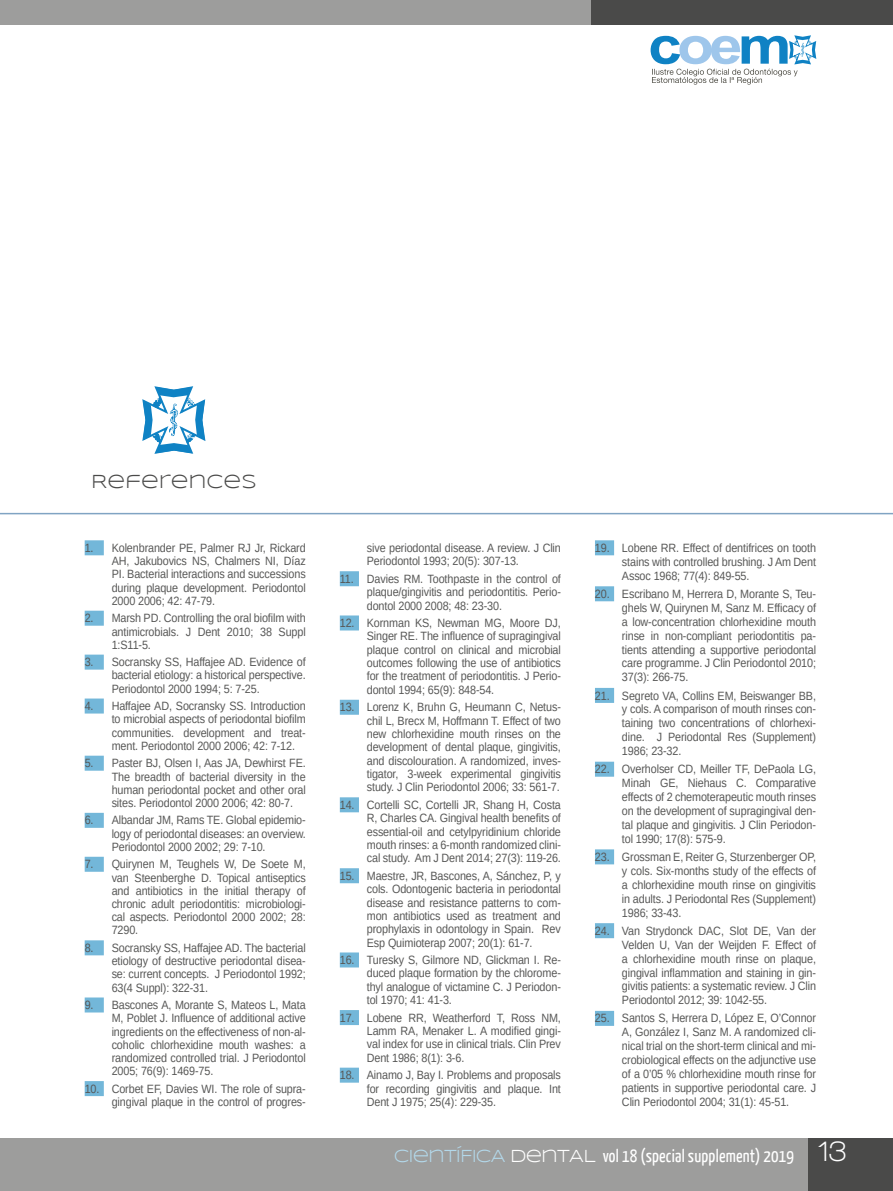
<style>
.page{position:relative;width:893px;height:1191px;background:#fff}
.page>*{position:absolute;margin:0;border:0;box-sizing:border-box;transform-origin:0 0}
.t1{font:19.5px "Syncopate";color:#4a4a49}
.t2{font:18px "Yanone Kaffeesatz";letter-spacing:.01em;color:#fff}
.t3{font:12px/14px "Arimo";letter-spacing:-.01em;color:#575756;text-align:justify;scale:.9 1}
.s1{font-family:"Syncopate";color:#b3d8ea}
.s2{font-family:"Syncopate"}
.s3{font-family:"Walkway";font-weight:700;font-size:30px}
</style>
<div class="page">
<div style="left:0;top:1138px;width:893px;height:53px;background:#9d9d9c"></div>
<div style="left:808px;top:1138px;width:85px;height:53px;background:#4a4a49"></div>
<div style="left:0;top:0;width:893px;height:25px;background:#9d9d9c"></div>
<div style="left:591px;top:0;width:302px;height:25px;background:#4a4a49"></div>
<svg style="left:651px;top:35px;width:165px;height:50px"></svg>
<div style="left:85px;top:540px;width:19px;height:15px;background:#73b7d9"></div>
<div style="left:85px;top:610px;width:19px;height:15px;background:#73b7d9"></div>
<div style="left:85px;top:654px;width:19px;height:15px;background:#73b7d9"></div>
<div style="left:85px;top:698px;width:19px;height:15px;background:#73b7d9"></div>
<div style="left:85px;top:755px;width:19px;height:15px;background:#73b7d9"></div>
<div style="left:85px;top:813px;width:19px;height:15px;background:#73b7d9"></div>
<div style="left:85px;top:856px;width:19px;height:15px;background:#73b7d9"></div>
<div style="left:85px;top:940px;width:19px;height:15px;background:#73b7d9"></div>
<div style="left:85px;top:997px;width:19px;height:15px;background:#73b7d9"></div>
<div style="left:85px;top:1081px;width:19px;height:15px;background:#73b7d9"></div>
<div style="left:340px;top:571px;width:19px;height:15px;background:#73b7d9"></div>
<div style="left:340px;top:615px;width:19px;height:15px;background:#73b7d9"></div>
<div style="left:340px;top:699px;width:19px;height:15px;background:#73b7d9"></div>
<div style="left:340px;top:797px;width:19px;height:15px;background:#73b7d9"></div>
<div style="left:340px;top:868px;width:19px;height:15px;background:#73b7d9"></div>
<div style="left:340px;top:952px;width:19px;height:15px;background:#73b7d9"></div>
<div style="left:340px;top:1010px;width:19px;height:15px;background:#73b7d9"></div>
<div style="left:340px;top:1067px;width:19px;height:15px;background:#73b7d9"></div>
<div style="left:595px;top:540px;width:19px;height:15px;background:#73b7d9"></div>
<div style="left:595px;top:586px;width:19px;height:15px;background:#73b7d9"></div>
<div style="left:595px;top:688px;width:19px;height:15px;background:#73b7d9"></div>
<div style="left:595px;top:761px;width:19px;height:15px;background:#73b7d9"></div>
<div style="left:595px;top:849px;width:19px;height:15px;background:#73b7d9"></div>
<div style="left:595px;top:923px;width:19px;height:15px;background:#73b7d9"></div>
<div style="left:595px;top:1011px;width:19px;height:15px;background:#73b7d9"></div>
<hr style="left:0;top:513px;width:893px;height:1px;background:#80a4c3">
<svg style="left:142px;top:386px;width:64px;height:68px"></svg>
<h1 class="t1" style="left:91px;top:470px;width:167px">REFERENCES</h1>
<p class="t3" style="left:112px;top:541px;width:217px;line-height:13.2px;text-indent:-27px">1. Kolenbrander PE, Palmer RJ Jr, Rickard AH, Jakubovics NS, Chalmers NI, Díaz PI. Bacterial interactions and successions during plaque development. Periodontol 2000 2006; 42: 47-79.</p>
<p class="t3" style="left:112px;top:611px;width:217px;line-height:13.2px;text-indent:-27px">2. Marsh PD. Controlling the oral biofilm with antimicrobials. J Dent 2010; 38 Suppl 1:S11-5.</p>
<p class="t3" style="left:112px;top:655px;width:217px;line-height:13.2px;text-indent:-27px">3. Socransky SS, Haffajee AD. Evidence of bacterial etiology: a historical perspective.<br>Periodontol 2000 1994; 5: 7-25.</p>
<p class="t3" style="left:112px;top:699px;width:217px;line-height:13.2px;text-indent:-27px">4. Haffajee AD, Socransky SS. Introduction to microbial aspects of periodontal biofilm communities. development and treat&shy;ment. Periodontol 2000 2006; 42: 7-12.</p>
<p class="t3" style="left:112px;top:756px;width:217px;line-height:13.2px;text-indent:-27px">5. Paster BJ, Olsen I, Aas JA, Dewhirst FE.<br>The breadth of bacterial diversity in the human periodontal pocket and other oral sites. Periodontol 2000 2006; 42: 80-7.</p>
<p class="t3" style="left:112px;top:813px;width:217px;line-height:13.2px;text-indent:-27px">6. Albandar JM, Rams TE. Global epidemio&shy;logy of periodontal diseases: an overview.<br>Periodontol 2000 2002; 29: 7-10.</p>
<p class="t3" style="left:112px;top:857px;width:217px;line-height:13.2px;text-indent:-27px">7. Quirynen M, Teughels W, De Soete M, van Steenberghe D. Topical antiseptics and antibiotics in the initial therapy of chronic adult periodontitis: microbiologi&shy;cal aspects. Periodontol 2000 2002; 28:<br>7290.</p>
<p class="t3" style="left:112px;top:941px;width:217px;line-height:13.2px;text-indent:-27px">8. Socransky SS, Haffajee AD. The bacterial etiology of destructive periodontal disea&shy;se: current concepts. J Periodontol 1992; 63(4 Suppl): 322-31.</p>
<p class="t3" style="left:112px;top:998px;width:217px;line-height:13.2px;text-indent:-27px">9. Bascones A, Morante S, Mateos L, Mata M, Poblet J. Influence of additional active ingredients on the effectiveness of non-al&shy;coholic chlorhexidine mouth washes: a randomized controlled trial. J Periodontol 2005; 76(9): 1469-75.</p>
<p class="t3" style="left:85px;top:1082px;width:247px;line-height:13.2px;text-align:right">10. Corbet EF, Davies WI. The role of supra&shy;gingival plaque in the control of progres-</p>
<p class="t3" style="left:367px;top:541px;width:217px;line-height:13.4px">sive periodontal disease. A review. J Clin<br>Periodontol 1993; 20(5): 307-13.</p>
<p class="t3" style="left:367px;top:572px;width:217px;line-height:13.4px;text-indent:-27px">11. Davies RM. Toothpaste in the control of plaque/gingivitis and periodontitis. Perio&shy;dontol 2000 2008; 48: 23-30.</p>
<p class="t3" style="left:367px;top:616px;width:217px;line-height:13.4px;text-indent:-27px">12. Kornman KS, Newman MG, Moore DJ, Singer RE. The influence of supragingival plaque control on clinical and microbial outcomes following the use of antibiotics for the treatment of periodontitis. J Perio&shy;dontol 1994; 65(9): 848-54.</p>
<p class="t3" style="left:367px;top:700px;width:217px;line-height:13.4px;text-indent:-27px">13. Lorenz K, Bruhn G, Heumann C, Netus&shy;chil L, Brecx M, Hoffmann T. Effect of two new chlorhexidine mouth rinses on the development of dental plaque, gingivitis, and discolouration. A randomized, inves&shy;tigator, 3-week experimental gingivitis study. J Clin Periodontol 2006; 33: 561-7.</p>
<p class="t3" style="left:367px;top:798px;width:217px;line-height:13.4px;text-indent:-27px">14. Cortelli SC, Cortelli JR, Shang H, Costa R, Charles CA. Gingival health benefits of essential-oil and cetylpyridinium chloride mouth rinses: a 6-month randomized clini&shy;cal study. Am J Dent 2014; 27(3): 119-26.</p>
<p class="t3" style="left:367px;top:869px;width:217px;line-height:13.4px;text-indent:-27px">15. Maestre, JR, Bascones, A, Sánchez, P, y cols. Odontogenic bacteria in periodontal disease and resistance patterns to com&shy;mon antibiotics used as treatment and prophylaxis in odontology in Spain. Rev Esp Quimioterap 2007; 20(1): 61-7.</p>
<p class="t3" style="left:367px;top:953px;width:217px;line-height:13.4px;text-indent:-27px">16. Turesky S, Gilmore ND, Glickman I. Re&shy;duced plaque formation by the chlorome&shy;thyl analogue of victamine C. J Periodon&shy;tol 1970; 41: 41-3.</p>
<p class="t3" style="left:367px;top:1011px;width:217px;line-height:13.4px;text-indent:-27px">17. Lobene RR, Weatherford T, Ross NM, Lamm RA, Menaker L. A modified gingi&shy;val index for use in clinical trials. Clin Prev Dent 1986; 8(1): 3-6.</p>
<p class="t3" style="left:367px;top:1068px;width:217px;line-height:13.4px;text-indent:-27px">18. Ainamo J, Bay I. Problems and proposals for recording gingivitis and plaque. Int Dent J 1975; 25(4): 229-35.</p>
<p class="t3" style="left:622px;top:541px;width:217px;text-indent:-27px">19. Lobene RR. Effect of dentifrices on tooth stains with controlled brushing. J Am Dent Assoc 1968; 77(4): 849-55.</p>
<p class="t3" style="left:622px;top:587px;width:217px;text-indent:-27px">20. Escribano M, Herrera D, Morante S, Teu&shy;ghels W, Quirynen M, Sanz M. Efficacy of a low-concentration chlorhexidine mouth rinse in non-compliant periodontitis pa&shy;tients attending a supportive periodontal care programme. J Clin Periodontol 2010; 37(3): 266-75.</p>
<p class="t3" style="left:622px;top:688px;width:217px;text-indent:-27px">21. Segreto VA, Collins EM, Beiswanger BB, y cols. A comparison of mouth rinses con&shy;taining two concentrations of chlorhexi&shy;dine. J Periodontal Res (Supplement)<br>1986; 23-32.</p>
<p class="t3" style="left:622px;top:762px;width:217px;text-indent:-27px">22. Overholser CD, Meiller TF, DePaola LG, Minah GE, Niehaus C. Comparative effects of 2 chemoterapeutic mouth rinses on the development of supragingival den&shy;tal plaque and gingivitis. J Clin Periodon&shy;tol 1990; 17(8): 575-9.</p>
<p class="t3" style="left:622px;top:850px;width:217px;text-indent:-27px">23. Grossman E, Reiter G, Sturzenberger OP, y cols. Six-months study of the effects of a chlorhexidine mouth rinse on gingivitis in adults. J Periodontal Res (Supplement)<br>1986; 33-43.</p>
<p class="t3" style="left:622px;top:923px;width:217px;text-indent:-27px">24. Van Strydonck DAC, Slot DE, Van der Velden U, Van der Weijden F. Effect of a chlorhexidine mouth rinse on plaque, gingival inflammation and staining in gin&shy;givitis patients: a systematic review. J Clin Periodontol 2012; 39: 1042-55.</p>
<p class="t3" style="left:622px;top:1011px;width:217px;text-indent:-27px">25. Santos S, Herrera D, López E, O’Connor A, González I, Sanz M. A randomized cli&shy;nical trial on the short-term clinical and mi&shy;crobiological effects on the adjunctive use of a 0’05 % chlorhexidine mouth rinse for patients in supportive periodontal care. J Clin Periodontol 2004; 31(1): 45-51.</p>
<h2 class="t2" style="left:394px;top:1144px;width:454px"><span class="s1">CIENTÍFICA</span> <span class="s2">DENTAL</span> vol 18 (special supplement) 2019 <span class="s3">13</span></h2>
</div>
